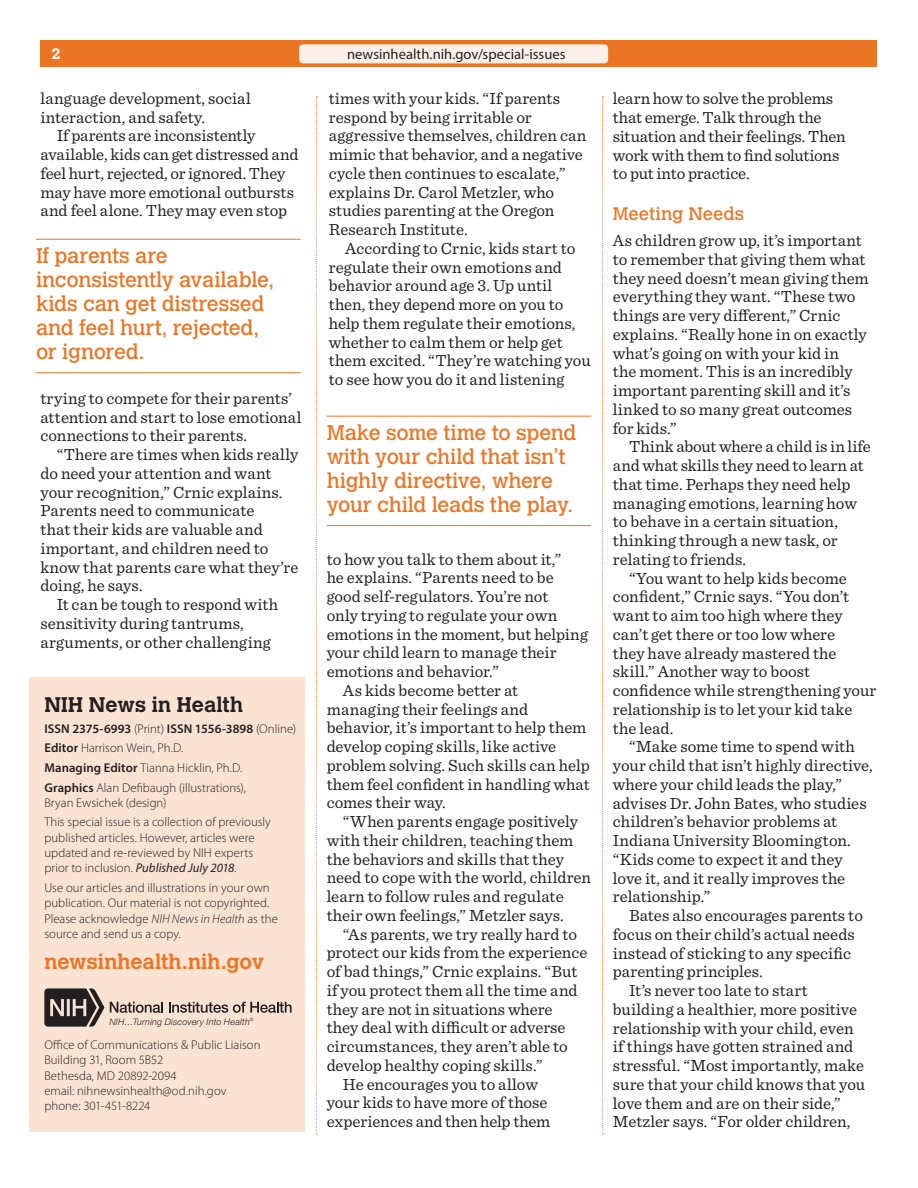
<style>
.page{position:relative;width:918px;height:1188px;background:#fff}
.page>*{position:absolute;margin:0;border:0;box-sizing:border-box;transform-origin:0 0}
.Q{font:21px/24px "Calvert MT Std";letter-spacing:-.01em;color:#ec7525}
.t1{font:700 21px "Calvert MT Std";color:#ec7525}
.t2{font:700 21px "Calvert MT Std";letter-spacing:.005em;color:#231f20}
.t3{font:18px "Calvert MT Std";letter-spacing:.005em;color:#ec7525}
.P_first_paragraph{font:16.8px/18.8px "Sentinel";color:#231f20}
.t4{font:700 15px "Calvert MT Std";color:#fff}
.t5{font:14.7px "Myriad Pro";color:#231f20}
.t6{font:300 12.75px/15.3px "Myriad Pro";color:#231f20}
.t7{font:600 12.75px "Myriad Pro";color:#231f20}
.t8{font:italic 300 9px "Helvetica Neue LT Std";letter-spacing:.02em;color:#231f20}
.s1{font-weight:300}
.s2{font-weight:600}
.s3{font-weight:400;font-style:italic}
.s4{font-style:italic}
</style>
<div class="page">
<div style="left:40px;top:40px;width:838px;height:28px;background:#ec7525"></div>
<div style="left:299px;top:44px;width:309px;height:19px;background:#fdf0e8;border-radius:4px"></div>
<svg style="left:316px;top:96px;width:1px;height:1039px"></svg>
<svg style="left:602px;top:96px;width:2px;height:1039px"></svg>
<hr style="left:327px;top:416px;width:264px;height:1px;background:#ec7525">
<hr style="left:327px;top:525px;width:264px;height:1px;background:#ec7525">
<div style="left:29px;top:678px;width:276px;height:454px;background:#fbe3d3"></div>
<svg style="left:169px;top:1002px;width:123px;height:11px"></svg>
<svg style="left:44px;top:988px;width:119px;height:39px"></svg>
<hr style="left:36px;top:239px;width:265px;height:1px;background:#ec7525">
<hr style="left:36px;top:372px;width:265px;height:1px;background:#ec7525">
<p class="t4" style="left:52px;top:45px;width:11px">2</p>
<p class="t5" style="left:347px;top:45px;width:220px">newsinhealth.nih.gov/special-issues</p>
<p class="P_first_paragraph" style="left:40px;top:88px;width:212px">language development, social interaction, and safety.</p>
<p class="P_first_paragraph" style="left:40px;top:125px;width:259px;text-indent:16px">If parents are inconsistently available, kids can get distressed and feel hurt, rejected, or ignored. They may have more emotional outbursts and feel alone. They may even stop</p>
<p class="Q" style="left:36px;top:244px;width:240px">If parents are inconsistently available, kids can get distressed and feel hurt, rejected, or ignored.</p>
<p class="P_first_paragraph" style="left:40px;top:388px;width:262px">trying to compete for their parents’ attention and start to lose emotional connections to their parents.</p>
<p class="P_first_paragraph" style="left:40px;top:444px;width:259px;text-indent:16px">“There are times when kids really do need your attention and want your recognition,” Crnic explains.<br>Parents need to communicate<br>that their kids are valuable and important, and children need to know that parents care what they’re doing, he says.</p>
<p class="P_first_paragraph" style="left:40px;top:594px;width:239px;text-indent:16px">It can be tough to respond with sensitivity during tantrums, arguments, or other challenging</p>
<p class="t2" style="left:44px;top:691px;width:200px">NIH News in Health</p>
<p class="t7" style="left:44px;top:720px;width:253px">ISSN 2375-6993 <span class="s1">(Print)</span> ISSN 1556-3898 <span class="s1">(Online)</span></p>
<p class="t6" style="left:44px;top:741px;width:140px"><span class="s2">Editor</span> Harrison Wein, Ph.D.</p>
<p class="t6" style="left:44px;top:760px;width:200px"><span class="s2">Managing Editor</span> Tianna Hicklin, Ph.D.</p>
<p class="t6" style="left:44px;top:780px;width:203px"><span class="s2">Graphics</span> Alan Defibaugh (illustrations),<br>Bryan Ewsichek (design)</p>
<p class="t6" style="left:44px;top:815px;width:228px">This special issue is a collection of previously published articles. However, articles were updated and re-reviewed by NIH experts prior to inclusion. <span class="s3">Published July 2018</span>.</p>
<p class="t6" style="left:44px;top:880px;width:235px">Use our articles and illustrations in your own publication. Our material is not copyrighted.<br>Please acknowledge <span class="s4">NIH News in Health</span> as the source and send us a copy.</p>
<p class="t1" style="left:44px;top:948px;width:221px">newsinhealth.nih.gov</p>
<p class="t8" style="left:109px;top:1016px;width:146px">NIH…Turning Discovery Into Health<sup>®</sup></p>
<p class="t6" style="left:44px;top:1037px;width:218px">Office of Communications &amp; Public Liaison<br>Building 31, Room 5B52<br>Bethesda, MD 20892-2094<br>email: nihnewsinhealth@od.nih.gov phone: 301-451-8224</p>
<p class="P_first_paragraph" style="left:329px;top:88px;width:259px">times with your kids. “If parents respond by being irritable or aggressive themselves, children can mimic that behavior, and a negative cycle then continues to escalate,” explains Dr. Carol Metzler, who studies parenting at the Oregon<br>Research Institute.</p>
<p class="P_first_paragraph" style="left:329px;top:238px;width:263px;text-indent:16px">According to Crnic, kids start to regulate their own emotions and behavior around age 3. Up until then, they depend more on you to help them regulate their emotions, whether to calm them or help get them excited. “They’re watching you to see how you do it and listening</p>
<p class="Q" style="left:327px;top:421px;width:251px">Make some time to spend with your child that isn’t highly directive, where your child leads the play.</p>
<p class="P_first_paragraph" style="left:327px;top:549px;width:263px">to how you talk to them about it,”<br>he explains. “Parents need to be good self-regulators. You’re not<br>only trying to regulate your own emotions in the moment, but helping your child learn to manage their emotions and behavior.”</p>
<p class="P_first_paragraph" style="left:327px;top:680px;width:265px;text-indent:16px">As kids become better at managing their feelings and behavior, it’s important to help them develop coping skills, like active problem solving. Such skills can help them feel confident in handling what comes their way.</p>
<p class="P_first_paragraph" style="left:327px;top:811px;width:266px;text-indent:16px">“When parents engage positively with their children, teaching them the behaviors and skills that they need to cope with the world, children learn to follow rules and regulate their own feelings,” Metzler says.</p>
<p class="P_first_paragraph" style="left:327px;top:924px;width:262px;text-indent:16px">“As parents, we try really hard to protect our kids from the experience of bad things,” Crnic explains. “But if you protect them all the time and they are not in situations where they deal with difficult or adverse circumstances, they aren’t able to develop healthy coping skills.”</p>
<p class="P_first_paragraph" style="left:327px;top:1074px;width:225px;text-align:center">He encourages you to allow your kids to have more of those experiences and then help them</p>
<p class="P_first_paragraph" style="left:613px;top:88px;width:234px">learn how to solve the problems that emerge. Talk through the situation and their feelings. Then work with them to find solutions to put into practice.</p>
<h3 class="t3" style="left:613px;top:203px;width:133px">Meeting Needs</h3>
<p class="P_first_paragraph" style="left:613px;top:230px;width:257px">As children grow up, it’s important to remember that giving them what they need doesn’t mean giving them everything they want. “These two things are very different,” Crnic explains. “Really hone in on exactly what’s going on with your kid in<br>the moment. This is an incredibly important parenting skill and it’s linked to so many great outcomes for kids.”</p>
<p class="P_first_paragraph" style="left:613px;top:436px;width:259px;text-indent:16px">Think about where a child is in life and what skills they need to learn at that time. Perhaps they need help managing emotions, learning how to behave in a certain situation, thinking through a new task, or relating to friends.</p>
<p class="P_first_paragraph" style="left:613px;top:568px;width:265px;text-indent:16px">“You want to help kids become confident,” Crnic says. “You don’t want to aim too high where they can’t get there or too low where<br>they have already mastered the skill.” Another way to boost confidence while strengthening your relationship is to let your kid take the lead.</p>
<p class="P_first_paragraph" style="left:613px;top:736px;width:261px;text-indent:16px">“Make some time to spend with your child that isn’t highly directive, where your child leads the play,” advises Dr. John Bates, who studies children’s behavior problems at<br>Indiana University Bloomington. “Kids come to expect it and they love it, and it really improves the relationship.”</p>
<p class="P_first_paragraph" style="left:613px;top:905px;width:252px;text-indent:16px">Bates also encourages parents to focus on their child’s actual needs instead of sticking to any specific parenting principles.</p>
<p class="P_first_paragraph" style="left:613px;top:980px;width:254px;text-indent:16px">It’s never too late to start building a healthier, more positive relationship with your child, even if things have gotten strained and stressful. “Most importantly, make sure that your child knows that you love them and are on their side,” Metzler says. “For older children,</p>
</div>
